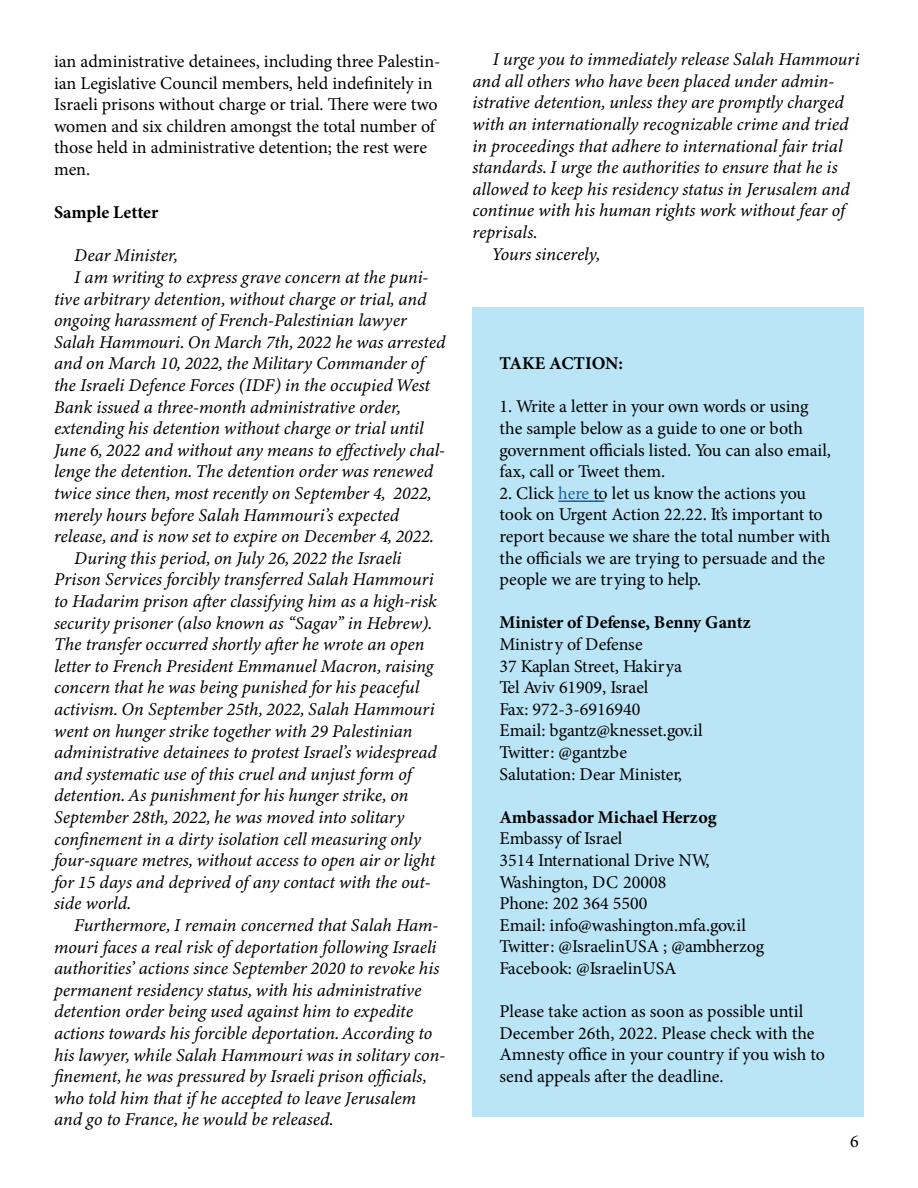
<style>
.page{position:relative;width:918px;height:1188px;background:#fff}
.page>*{position:absolute;margin:0;border:0;box-sizing:border-box;transform-origin:0 0}
.t1{font:italic 18px "Minion Variable Concept";color:#000}
.t2{font:18px/21.6px "Minion Pro";color:#000}
.t3{font:700 18px "Minion Pro";color:#000}
.s1{color:#215e9e}
</style>
<div class="page">
<div style="left:472px;top:308px;width:392px;height:809px;background:#bae5f7"></div>
<svg style="left:558px;top:500px;width:46px;height:2px"></svg>
<p class="t2" style="left:54px;top:51px;width:388px">ian administrative detainees, including three Palestin&shy;ian Legislative Council members, held indefinitely in Israeli prisons without charge or trial. There were two women and six children amongst the total number of those held in administrative detention; the rest were men.</p>
<p class="t3" style="left:54px;top:200px;width:106px">Sample Letter</p>
<p class="t1" style="left:74px;top:243px;width:104px">Dear Minister,</p>
<p class="t1" style="left:74px;top:265px;width:356px">I am writing to express grave concern at the puni-</p>
<p class="t1" style="left:54px;top:286px;width:374px">tive arbitrary detention, without charge or trial, and</p>
<p class="t1" style="left:54px;top:308px;width:354px">ongoing harassment of French-Palestinian lawyer</p>
<p class="t1" style="left:54px;top:330px;width:393px">Salah Hammouri. On March 7th, 2022 he was arrested</p>
<p class="t1" style="left:54px;top:351px;width:372px">and on March 10, 2022, the Military Commander of</p>
<p class="t1" style="left:54px;top:373px;width:378px">the Israeli Defence Forces (IDF) in the occupied West</p>
<p class="t1" style="left:54px;top:394px;width:348px">Bank issued a three-month administrative order,</p>
<p class="t1" style="left:54px;top:416px;width:371px">extending his detention without charge or trial until</p>
<p class="t1" style="left:54px;top:438px;width:393px">June 6, 2022 and without any means to effectively chal-</p>
<p class="t1" style="left:54px;top:459px;width:381px">lenge the detention. The detention order was renewed</p>
<p class="t1" style="left:54px;top:481px;width:378px">twice since then, most recently on September 4, 2022,</p>
<p class="t1" style="left:54px;top:502px;width:347px">merely hours before Salah Hammouri’s expected</p>
<p class="t1" style="left:54px;top:524px;width:381px">release, and is now set to expire on December 4, 2022.</p>
<p class="t1" style="left:74px;top:546px;width:329px">During this period, on July 26, 2022 the Israeli</p>
<p class="t1" style="left:54px;top:567px;width:381px">Prison Services forcibly transferred Salah Hammouri</p>
<p class="t1" style="left:54px;top:589px;width:384px">to Hadarim prison after classifying him as a high-risk</p>
<p class="t1" style="left:54px;top:610px;width:379px">security prisoner (also known as “Sagav” in Hebrew).</p>
<p class="t1" style="left:54px;top:632px;width:372px">The transfer occurred shortly after he wrote an open</p>
<p class="t1" style="left:54px;top:654px;width:381px">letter to French President Emmanuel Macron, raising</p>
<p class="t1" style="left:54px;top:675px;width:367px">concern that he was being punished for his peaceful</p>
<p class="t1" style="left:54px;top:697px;width:382px">activism. On September 25th, 2022, Salah Hammouri</p>
<p class="t1" style="left:54px;top:718px;width:360px">went on hunger strike together with 29 Palestinian</p>
<p class="t1" style="left:54px;top:740px;width:384px">administrative detainees to protest Israel’s widespread</p>
<p class="t1" style="left:54px;top:762px;width:359px">and systematic use of this cruel and unjust form of</p>
<p class="t1" style="left:54px;top:783px;width:356px">detention. As punishment for his hunger strike, on</p>
<p class="t1" style="left:54px;top:805px;width:352px">September 28th, 2022, he was moved into solitary</p>
<p class="t1" style="left:54px;top:826px;width:369px">confinement in a dirty isolation cell measuring only</p>
<p class="t1" style="left:54px;top:848px;width:383px">four-square metres, without access to open air or light</p>
<p class="t1" style="left:54px;top:870px;width:378px">for 15 days and deprived of any contact with the out-</p>
<p class="t1" style="left:54px;top:891px;width:78px">side world.</p>
<p class="t1" style="left:74px;top:913px;width:366px">Furthermore, I remain concerned that Salah Ham-</p>
<p class="t1" style="left:54px;top:934px;width:384px">mouri faces a real risk of deportation following Israeli</p>
<p class="t1" style="left:54px;top:956px;width:387px">authorities’ actions since September 2020 to revoke his</p>
<p class="t1" style="left:54px;top:978px;width:369px">permanent residency status, with his administrative</p>
<p class="t1" style="left:54px;top:999px;width:361px">detention order being used against him to expedite</p>
<p class="t1" style="left:54px;top:1021px;width:380px">actions towards his forcible deportation. According to</p>
<p class="t1" style="left:54px;top:1042px;width:393px">his lawyer, while Salah Hammouri was in solitary con-</p>
<p class="t1" style="left:54px;top:1064px;width:374px">finement, he was pressured by Israeli prison officials,</p>
<p class="t1" style="left:54px;top:1086px;width:364px">who told him that if he accepted to leave Jerusalem</p>
<p class="t1" style="left:54px;top:1107px;width:281px">and go to France, he would be released.</p>
<p class="t1" style="left:493px;top:47px;width:368px">I urge you to immediately release Salah Hammouri</p>
<p class="t1" style="left:472px;top:69px;width:363px">and all others who have been placed under admin-</p>
<p class="t1" style="left:472px;top:90px;width:373px">istrative detention, unless they are promptly charged</p>
<p class="t1" style="left:472px;top:112px;width:377px">with an internationally recognizable crime and tried</p>
<p class="t1" style="left:472px;top:133px;width:372px">in proceedings that adhere to international fair trial</p>
<p class="t1" style="left:472px;top:155px;width:367px">standards. I urge the authorities to ensure that he is</p>
<p class="t1" style="left:472px;top:177px;width:379px">allowed to keep his residency status in Jerusalem and</p>
<p class="t1" style="left:472px;top:198px;width:374px">continue with his human rights work without fear of</p>
<p class="t1" style="left:472px;top:220px;width:66px">reprisals.</p>
<p class="t1" style="left:493px;top:241px;width:108px">Yours sincerely,</p>
<p class="t3" style="left:500px;top:351px;width:125px">TAKE ACTION:</p>
<p class="t2" style="left:500px;top:398px;width:333px">1. Write a letter in your own words or using the sample below as a guide to one or both government ofcials listed. You can also email, fax, call or Tweet them.</p>
<p class="t2" style="left:500px;top:484px;width:333px">2. Click <span class="s1">here</span> to let us know the actions you took on Urgent Action 22.22. It’s important to report because we share the total number with the ofcials we are trying to persuade and the people we are trying to help.</p>
<p class="t3" style="left:500px;top:615px;width:253px">Minister of Defense, Benny Gantz</p>
<p class="t2" style="left:500px;top:635px;width:205px">Ministry of Defense<br>37 Kaplan Street, Hakirya<br>Tel Aviv 61909, Israel<br>Fax: 972-3-6916940<br>Email: bgantz@knesset.gov.il<br>Twitter: @gantzbe<br>Salutation: Dear Minister,</p>
<p class="t3" style="left:500px;top:810px;width:219px">Ambassador Michael Herzog</p>
<p class="t2" style="left:500px;top:830px;width:266px">Embassy of Israel<br>3514 International Drive NW,<br>Washington, DC 20008<br>Phone: 202 364 5500<br>Email: info@washington.mfa.gov.il<br>Twitter: @IsraelinUSA ; @ambherzog<br>Facebook: @IsraelinUSA</p>
<p class="t2" style="left:500px;top:1001px;width:327px">Please take action as soon as possible until December 26th, 2022. Please check with the Amnesty office in your country if you wish to send appeals after the deadline.</p>
<p class="t2" style="left:850px;top:1131px;width:10px">6</p>
</div>
